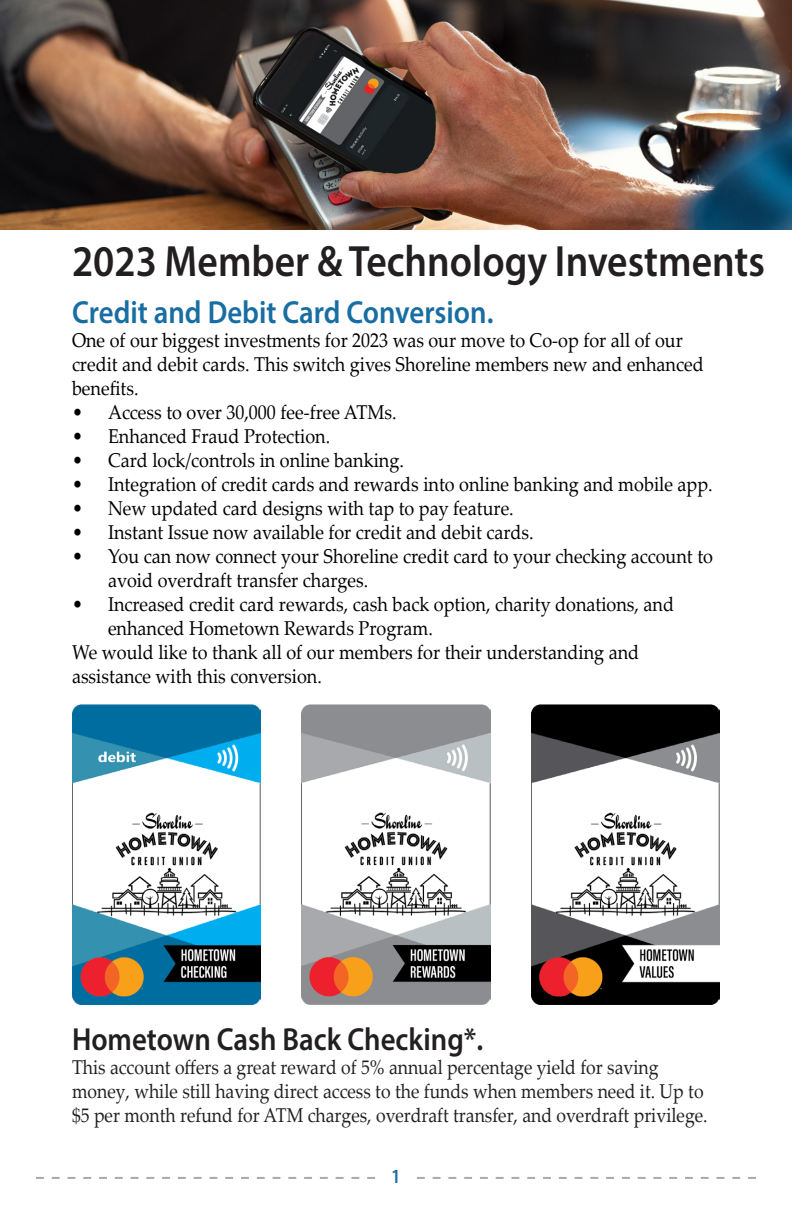
<style>
.page{position:relative;width:792px;height:1224px;background:#fff}
.page>*{position:absolute;margin:0;border:0;box-sizing:border-box;transform-origin:0 0}
.t1{font:600 44px "Myriad Pro";color:#231f20;scale:.9 1}
.t2{font:600 32px "Myriad Pro";color:#186da2;scale:.9 1}
.regular_text{font:600 32px "Myriad Pro";color:#231f20;scale:.9 1}
.regular_text-2{font:20px/24px "Palatino Linotype";color:#000;scale:.9 1}
.regular_text-3{font:20px/24px "Palatino Linotype";color:#231f20;scale:.88 1}
.t3{font:600 20px "Myriad Pro";color:#186da2;scale:.9 1}
</style>
<div class="page">
<svg style="left:36px;top:1177px;width:339px;height:2px"></svg>
<svg style="left:417px;top:1177px;width:339px;height:2px"></svg>
<img style="left:302px;top:704px;width:188px;height:301px">
<img style="left:72px;top:704px;width:189px;height:301px">
<img style="left:531px;top:704px;width:189px;height:301px">
<img style="left:0;top:0;width:792px;height:229px">
<p class="t1" style="left:72px;top:233px;width:772px">2023 Member &amp; Technology Investments</p>
<p class="t2" style="left:72px;top:292px;width:470px">Credit and Debit Card Conversion.</p>
<p class="regular_text-2" style="left:72px;top:328px;width:703px">One of our biggest investments for 2023 was our move to Co-op for all of our credit and debit cards. This switch gives Shoreline members new and enhanced benefits.</p>
<p class="regular_text-2" style="left:72px;top:400px;width:362px">• Access to over 30,000 fee-free ATMs.</p>
<p class="regular_text-2" style="left:72px;top:424px;width:288px">• Enhanced Fraud Protection.</p>
<p class="regular_text-2" style="left:72px;top:448px;width:370px">• Card lock/controls in online banking.</p>
<p class="regular_text-2" style="left:72px;top:472px;width:713px">• Integration of credit cards and rewards into online banking and mobile app.</p>
<p class="regular_text-2" style="left:72px;top:496px;width:492px">• New updated card designs with tap to pay feature.</p>
<p class="regular_text-2" style="left:72px;top:520px;width:514px">• Instant Issue now available for credit and debit cards.</p>
<p class="regular_text-2" style="left:108px;top:544px;width:674px;text-indent:-36px">• You can now connect your Shoreline credit card to your checking account to avoid overdraft transfer charges.</p>
<p class="regular_text-2" style="left:108px;top:592px;width:630px;text-indent:-36px">• Increased credit card rewards, cash back option, charity donations, and enhanced Hometown Rewards Program.</p>
<p class="regular_text-2" style="left:72px;top:640px;width:632px">We would like to thank all of our members for their understanding and assistance with this conversion.</p>
<p class="regular_text" style="left:72px;top:1019px;width:459px">Hometown Cash Back Checking*.</p>
<p class="regular_text-3" style="left:72px;top:1054px;width:724px">This account offers a great reward of 5% annual percentage yield for saving money, while still having direct access to the funds when members need it. Up to $5 per month refund for ATM charges, overdraft transfer, and overdraft privilege.</p>
<p class="t3" style="left:391px;top:1163px;width:12px">1</p>
</div>
